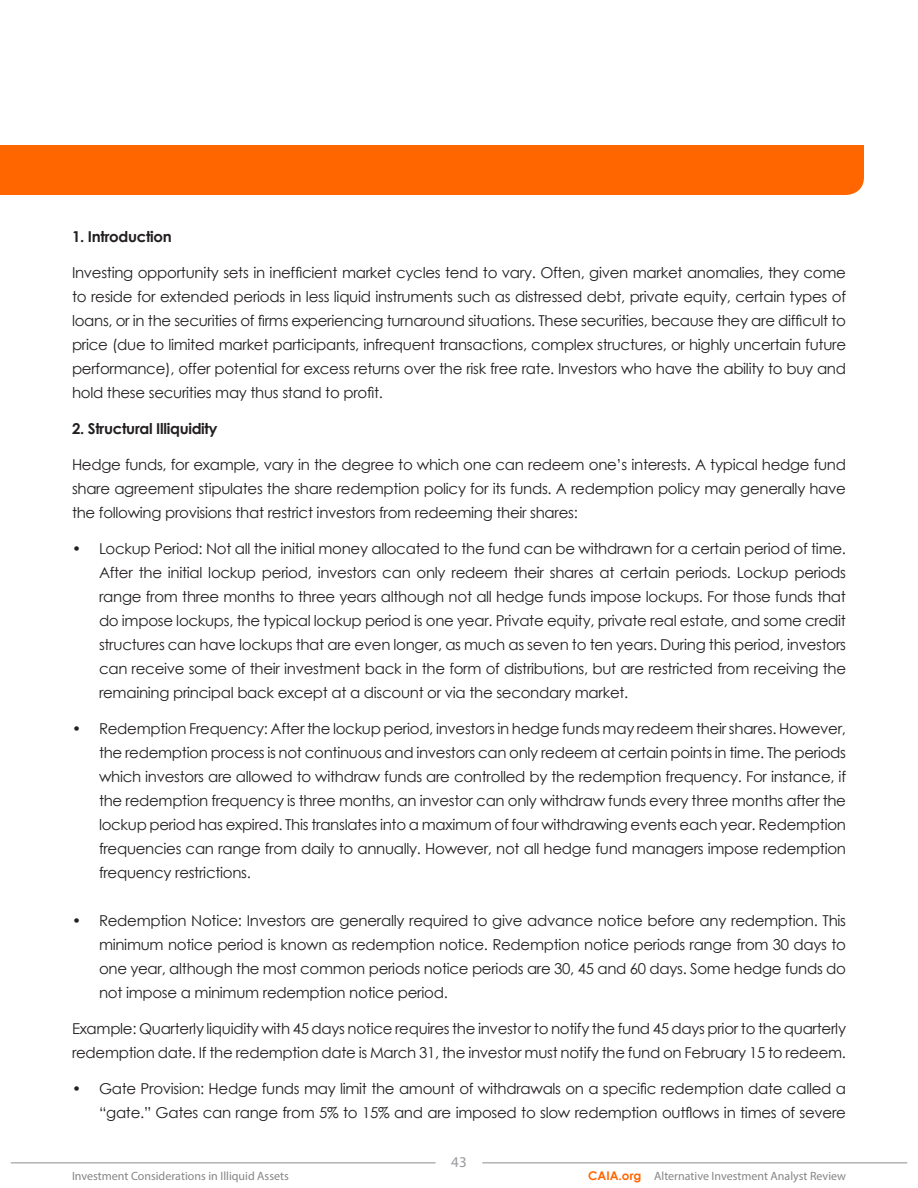
<style>
.page{position:relative;width:918px;height:1188px;background:#fff}
.page>*{position:absolute;margin:0;border:0;box-sizing:border-box;transform-origin:0 0}
.t1{font:15px/24px "Century Gothic";letter-spacing:-.02em;color:#231f20;text-align:justify}
.t2{font:700 15px "Century Gothic";letter-spacing:-.02em;color:#231f20}
.t3{font:15px "Myriad Pro";color:#989a9d}
.t4{font:12px "Myriad Pro";color:#858585}
.t5{font:700 12px "Century Gothic";color:#f60}
</style>
<div class="page">
<div style="left:0;top:145px;width:864px;height:50px;background:#f60"></div>
<hr style="left:11px;top:1162px;width:425px;height:2px;background:#b3b3b3">
<hr style="left:482px;top:1162px;width:425px;height:2px;background:#b3b3b3">
<p class="t2" style="left:72px;top:225px;width:101px">1. Introduction</p>
<p class="t1" style="left:72px;top:261px;width:776px">Investing opportunity sets in inefficient market cycles tend to vary. Often, given market anomalies, they come to reside for extended periods in less liquid instruments such as distressed debt, private equity, certain types of loans, or in the securities of firms experiencing turnaround situations. These securities, because they are difficult to price (due to limited market participants, infrequent transactions, complex structures, or highly uncertain future performance), offer potential for excess returns over the risk free rate. Investors who have the ability to buy and hold these securities may thus stand to profit.</p>
<p class="t2" style="left:72px;top:417px;width:147px">2. Structural Illiquidity</p>
<p class="t1" style="left:72px;top:453px;width:776px">Hedge funds, for example, vary in the degree to which one can redeem one’s interests. A typical hedge fund share agreement stipulates the share redemption policy for its funds. A redemption policy may generally have the following provisions that restrict investors from redeeming their shares:</p>
<p class="t1" style="left:99px;top:537px;width:749px;text-indent:-27px">• Lockup Period: Not all the initial money allocated to the fund can be withdrawn for a certain period of time.<br>After the initial lockup period, investors can only redeem their shares at certain periods. Lockup periods range from three months to three years although not all hedge funds impose lockups. For those funds that do impose lockups, the typical lockup period is one year. Private equity, private real estate, and some credit structures can have lockups that are even longer, as much as seven to ten years. During this period, investors can receive some of their investment back in the form of distributions, but are restricted from receiving the remaining principal back except at a discount or via the secondary market.</p>
<p class="t1" style="left:99px;top:717px;width:749px;text-indent:-27px">• Redemption Frequency: After the lockup period, investors in hedge funds may redeem their shares. However, the redemption process is not continuous and investors can only redeem at certain points in time. The periods which investors are allowed to withdraw funds are controlled by the redemption frequency. For instance, if the redemption frequency is three months, an investor can only withdraw funds every three months after the lockup period has expired. This translates into a maximum of four withdrawing events each year. Redemption frequencies can range from daily to annually. However, not all hedge fund managers impose redemption frequency restrictions.</p>
<p class="t1" style="left:99px;top:909px;width:749px;text-indent:-27px">• Redemption Notice: Investors are generally required to give advance notice before any redemption. This minimum notice period is known as redemption notice. Redemption notice periods range from 30 days to one year, although the most common periods notice periods are 30, 45 and 60 days. Some hedge funds do not impose a minimum redemption notice period.</p>
<p class="t1" style="left:72px;top:1017px;width:776px">Example: Quarterly liquidity with 45 days notice requires the investor to notify the fund 45 days prior to the quarterly redemption date. If the redemption date is March 31, the investor must notify the fund on February 15 to redeem.</p>
<p class="t1" style="left:72px;top:1077px;width:776px;text-align:right">• Gate Provision: Hedge funds may limit the amount of withdrawals on a specific redemption date called a “gate.” Gates can range from 5% to 15% and are imposed to slow redemption outflows in times of severe</p>
<p class="t3" style="left:451px;top:1153px;width:17px">43</p>
<p class="t4" style="left:72px;top:1168px;width:218px">Investment Considerations in Illiquid Assets</p>
<p class="t5" style="left:588px;top:1167px;width:55px">CAIA.org</p>
<p class="t4" style="left:654px;top:1168px;width:193px">Alternative Investment Analyst Review</p>
</div>
